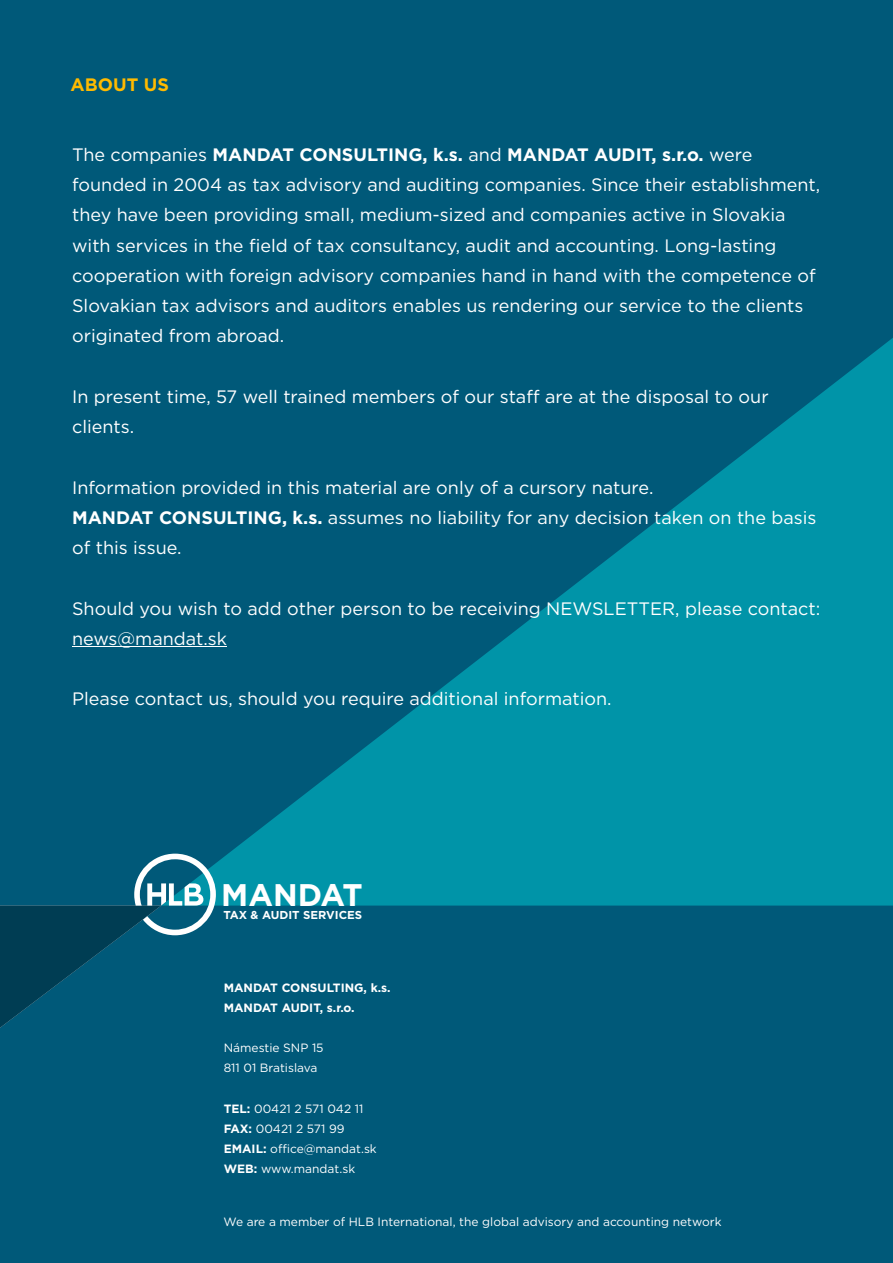
<style>
.page{position:relative;width:893px;height:1263px;background:#005979}
.page>*{position:absolute;margin:0;border:0;box-sizing:border-box;transform-origin:0 0}
.t1{font:700 31.2px "Gotham";color:#fff}
.t2{font:18px/30.3px "Gotham";color:#fff}
.t3{font:700 18px "Gotham";color:#ffba00}
.t4{font:12px/20.1px "Gotham";color:#fff}
.t5{font:700 12px/20.1px "Gotham";color:#fff}
.t6{font:700 11.4px "Gotham";color:#fff}
.s1{font-weight:700}
</style>
<div class="page">
<svg style="left:170px;top:338px;width:723px;height:567px;fill:#0094a8"></svg>
<svg style="left:0;top:854px;width:216px;height:174px"></svg>
<hr style="left:72px;top:646px;width:155px;height:1px;background:#fff">
<p class="t3" style="left:71px;top:76px;width:100px">ABOUT US</p>
<p class="t2" style="left:72px;top:140px;width:750px">The companies <span class="s1">MANDAT CONSULTING, k.s.</span> and <span class="s1">MANDAT AUDIT, s.r.o.</span> were founded in 2004 as tax advisory and auditing companies. Since their establishment, they have been providing small, medium-sized and companies active in Slovakia with services in the field of tax consultancy, audit and accounting. Long-lasting cooperation with foreign advisory companies hand in hand with the competence of Slovakian tax advisors and auditors enables us rendering our service to the clients originated from abroad.</p>
<p class="t2" style="left:72px;top:382px;width:698px">In present time, 57 well trained members of our staff are at the disposal to our clients.</p>
<p class="t2" style="left:72px;top:473px;width:746px">Information provided in this material are only of a cursory nature.<br><span class="s1">MANDAT CONSULTING, k.s.</span> assumes no liability for any decision taken on the basis of this issue.</p>
<p class="t2" style="left:72px;top:594px;width:750px">Should you wish to add other person to be receiving NEWSLETTER, please contact: news@mandat.sk</p>
<p class="t2" style="left:72px;top:685px;width:541px">Please contact us, should you require additional information.</p>
<h1 class="t1" style="left:221px;top:880px;width:143px">MANDAT</h1>
<p class="t6" style="left:224px;top:909px;width:140px">TAX &amp; AUDIT SERVICES</p>
<p class="t5" style="left:224px;top:978px;width:168px">MANDAT CONSULTING, k.s.<br>MANDAT AUDIT, s.r.o.</p>
<p class="t4" style="left:224px;top:1038px;width:101px">Námestie SNP 15<br>811 01 Bratislava</p>
<p class="t4" style="left:224px;top:1099px;width:155px"><span class="s1">TEL:</span> 00421 2 571 042 11<br><span class="s1">FAX:</span> 00421 2 571 99<br><span class="s1">EMAIL:</span> office@mandat.sk<br><span class="s1">WEB:</span> www.mandat.sk</p>
<p class="t4" style="left:224px;top:1212px;width:500px">We are a member of HLB International, the global advisory and accounting network</p>
</div>
